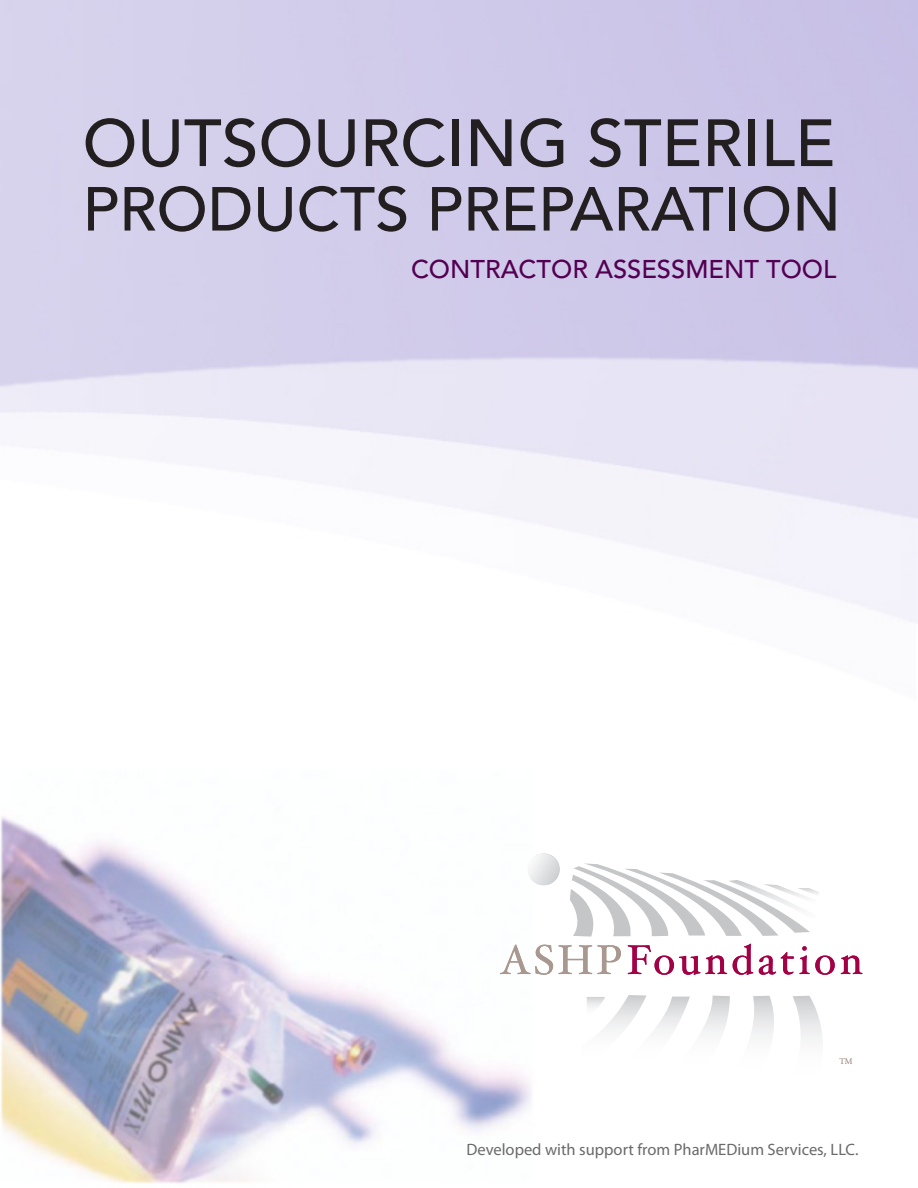
<style>
.page{position:relative;width:918px;height:1188px;background:#fff}
.page>*{position:absolute;margin:0;border:0;box-sizing:border-box;transform-origin:0 0}
.t1{font:500 66px "Avenir";color:#231f20}
.t2{font:500 61.5px "Avenir";color:#231f20}
.t3{font:500 25.5px "Avenir";color:#540052}
.t4{font:16.5px "Myriad Pro";color:#6b6a6a}
.t5{font:8.55px "Adobe Garamond";color:#877269}
</style>
<div class="page">
<img style="left:0;top:0;width:918px;height:1184px">
<svg style="left:500px;top:945px;width:121px;height:30px"></svg>
<svg style="left:628px;top:944px;width:125px;height:31px"></svg>
<svg style="left:759px;top:946px;width:76px;height:29px"></svg>
<svg style="left:841px;top:955px;width:21px;height:19px"></svg>
<svg style="left:570px;top:863px;width:249px;height:74px"></svg>
<svg style="left:581px;top:995px;width:255px;height:94px"></svg>
<svg style="left:528px;top:854px;width:32px;height:31px"></svg>
<svg style="left:528px;top:854px;width:31px;height:31px"></svg>
<p class="t1" style="left:82px;top:105px;width:754px">OUTSOURCING STERILE</p>
<p class="t2" style="left:82px;top:174px;width:760px">PRODUCTS PREPARATION</p>
<p class="t3" style="left:411px;top:254px;width:427px">CONTRACTOR ASSESSMENT TOOL</p>
<p class="t5" style="left:839px;top:1057px;width:15px">TM</p>
<p class="t4" style="left:466px;top:1139px;width:394px">Developed with support from PharMEDium Services, LLC.</p>
</div>
